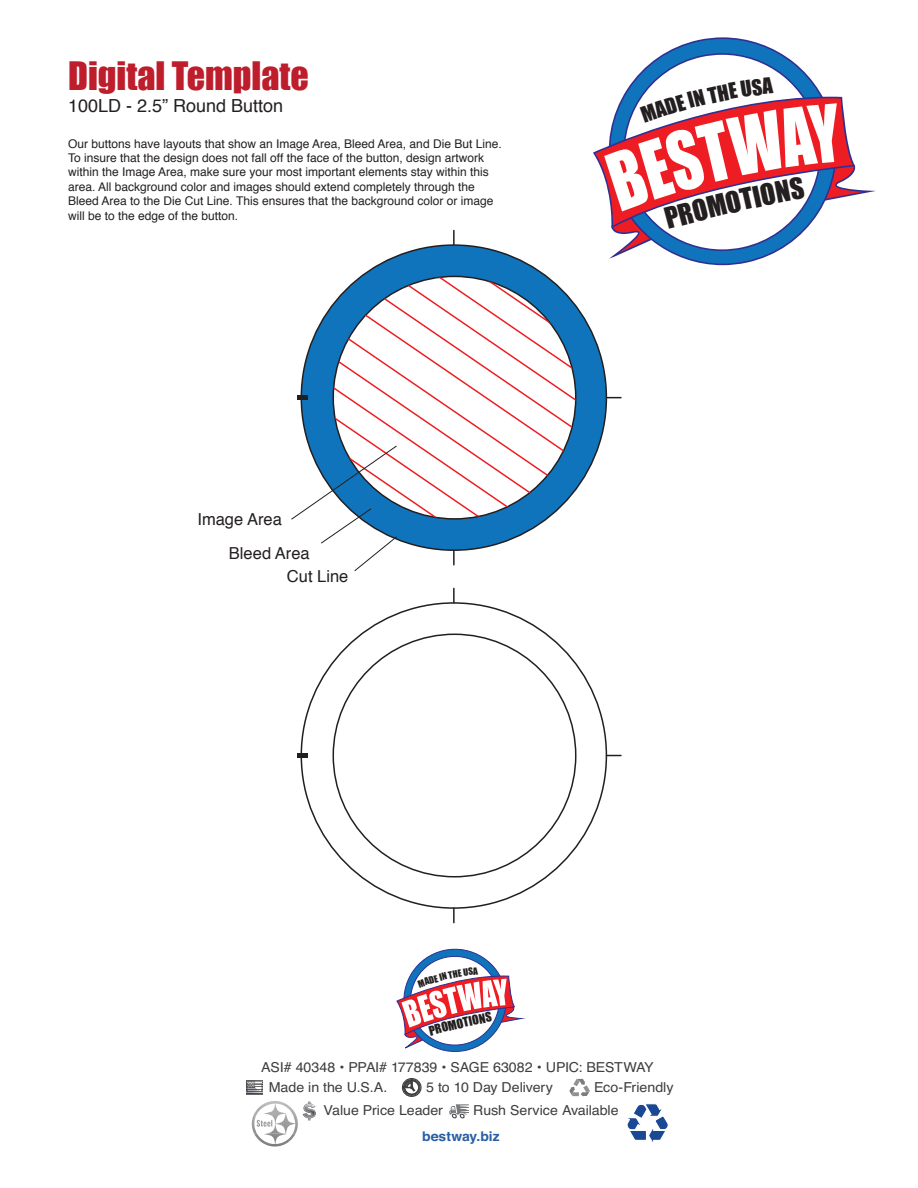
<style>
.page{position:relative;width:918px;height:1188px;background:#fff}
.page>*{position:absolute;margin:0;border:0;box-sizing:border-box;transform-origin:0 0}
.t1{font:36px "Impact";color:#be1d2c}
.t2{font:18px "Helvetica";color:#231f20}
.t3{font:16.5px/34.2px "Helvetica";color:#231f20}
.t4{font:13.8px/20.1px "Helvetica";letter-spacing:-.005em;color:#3e3e3f;scale:1.04 1}
.t5{font:700 13.35px "Helvetica";color:#285ea4;scale:1.04 1}
.t6{font:12px/14.4px "Helvetica";color:#231f20}
</style>
<div class="page">
<svg style="left:246px;top:1081px;width:17px;height:13px"></svg>
<svg style="left:569px;top:1079px;width:21px;height:18px"></svg>
<svg style="left:402px;top:1078px;width:20px;height:19px"></svg>
<svg style="left:449px;top:1104px;width:20px;height:15px"></svg>
<svg style="left:303px;top:1102px;width:13px;height:18px"></svg>
<img style="left:271px;top:1115px;width:24px;height:9px">
<img style="left:275px;top:1134px;width:18px;height:10px">
<svg style="left:627px;top:1104px;width:42px;height:38px"></svg>
<svg style="left:682px;top:37px;width:81px;height:228px"></svg>
<svg style="left:665px;top:45px;width:115px;height:8px"></svg>
<svg style="left:453px;top:588px;width:2px;height:14px"></svg>
<svg style="left:607px;top:755px;width:14px;height:1px"></svg>
<svg style="left:453px;top:909px;width:2px;height:14px"></svg>
<div style="left:297px;top:753px;width:10px;height:5px;background:#231f20"></div>
<svg style="left:453px;top:230px;width:2px;height:14px"></svg>
<svg style="left:607px;top:397px;width:14px;height:1px"></svg>
<div style="left:301px;top:245px;width:305px;height:305px;background:#1074bc;border-radius:50%"></div>
<svg style="left:291px;top:276px;width:285px;height:295px"></svg>
<svg style="left:396px;top:949px;width:126px;height:103px"></svg>
<svg style="left:593px;top:53px;width:283px;height:206px"></svg>
<h1 class="t1" style="left:68px;top:48px;width:242px">Digital Template</h1>
<h2 class="t2" style="left:68px;top:91px;width:217px">100LD - 2.5” Round Button</h2>
<p class="t6" style="left:68px;top:137px;width:435px">Our buttons have layouts that show an Image Area, Bleed Area, and Die But Line.<br>To insure that the design does not fall off the face of the button, design artwork within the Image Area, make sure your most important elements stay within this area. All background color and images should extend completely through the Bleed Area to the Die Cut Line. This ensures that the background color or image will be to the edge of the button.</p>
<h3 class="t3" style="left:229px;top:502px;width:82px;text-indent:-31px">Image Area<br>Bleed Area</h3>
<h3 class="t3" style="left:287px;top:559px;width:63px">Cut Line</h3>
<p class="t4" style="left:269px;top:1058px;width:372px;text-indent:-8px">ASI# 40348 • PPAI# 177839 • SAGE 63082 • UPIC: BESTWAY<br>Made in the U.S.A.</p>
<p class="t4" style="left:426px;top:1078px;width:123px">5 to 10 Day Delivery</p>
<p class="t4" style="left:594px;top:1078px;width:78px">Eco-Friendly</p>
<p class="t4" style="left:324px;top:1101px;width:116px">Value Price Leader</p>
<p class="t4" style="left:473px;top:1101px;width:141px">Rush Service Available</p>
<p class="t5" style="left:422px;top:1125px;width:76px">bestway.biz</p>
</div>
